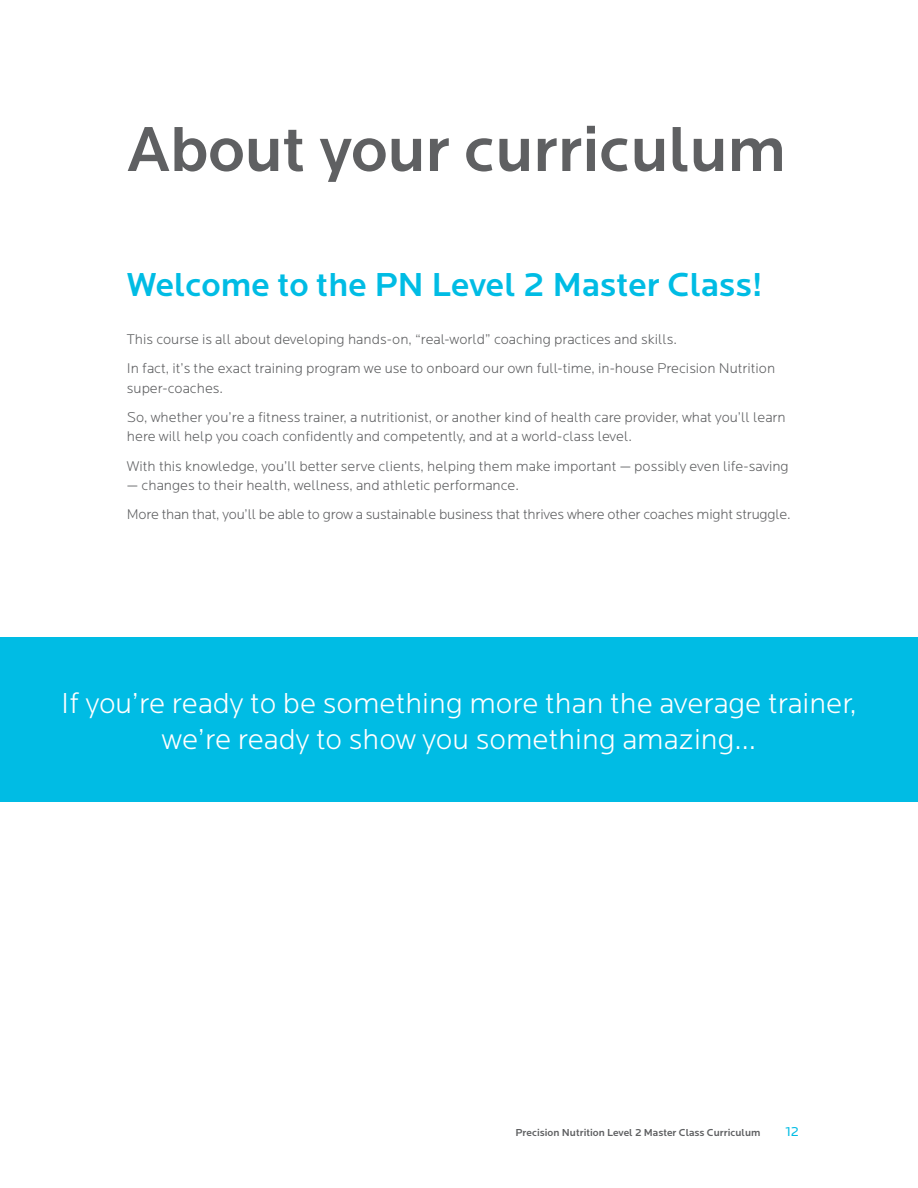
<style>
.page{position:relative;width:918px;height:1188px;background:#fff}
.page>*{position:absolute;margin:0;border:0;box-sizing:border-box;transform-origin:0 0}
.t1{font:500 66px "Locator";letter-spacing:-.005em;color:#5f6062}
.t2{font:500 34.5px "Locator";color:#00bce4}
.t3{font:300 30px/36px "Locator";color:#fff;text-align:center}
.t4{font:300 14.7px/29.2px "Locator";color:#5f6062}
.t5{font:13.5px "Locator";color:#00bce4}
.t6{font:500 10.5px "Locator";color:#5f6062}
</style>
<div class="page">
<div style="left:0;top:638px;width:918px;height:164px;background:#00bce4"></div>
<h1 class="t1" style="left:127px;top:112px;width:661px">About your curriculum</h1>
<h2 class="t2" style="left:127px;top:265px;width:638px">Welcome to the PN Level 2 Master Class!</h2>
<p class="t4" style="left:127px;top:325px;width:650px">This course is all about developing hands-on, “real-world” coaching practices and skills.<br>In fact, it’s the exact training program we use to onboard our own full-time, in-house Precision Nutrition</p>
<p class="t4" style="left:127px;top:374px;width:660px">super-coaches.<br>So, whether you’re a fitness trainer, a nutritionist, or another kind of health care provider, what you’ll learn</p>
<p class="t4" style="left:127px;top:422px;width:663px">here will help you coach confidently and competently, and at a world-class level.<br>With this knowledge, you’ll better serve clients, helping them make important — possibly even life-saving</p>
<p class="t4" style="left:127px;top:471px;width:665px">— changes to their health, wellness, and athletic performance.<br>More than that, you’ll be able to grow a sustainable business that thrives where other coaches might struggle.</p>
<h3 class="t3" style="left:61px;top:686px;width:797px">If you’re ready to be something more than the average trainer, we’re ready to show you something amazing…</h3>
<p class="t6" style="left:516px;top:1127px;width:247px">Precision Nutrition Level 2 Master Class Curriculum</p>
<p class="t5" style="left:786px;top:1125px;width:15px">12</p>
</div>
